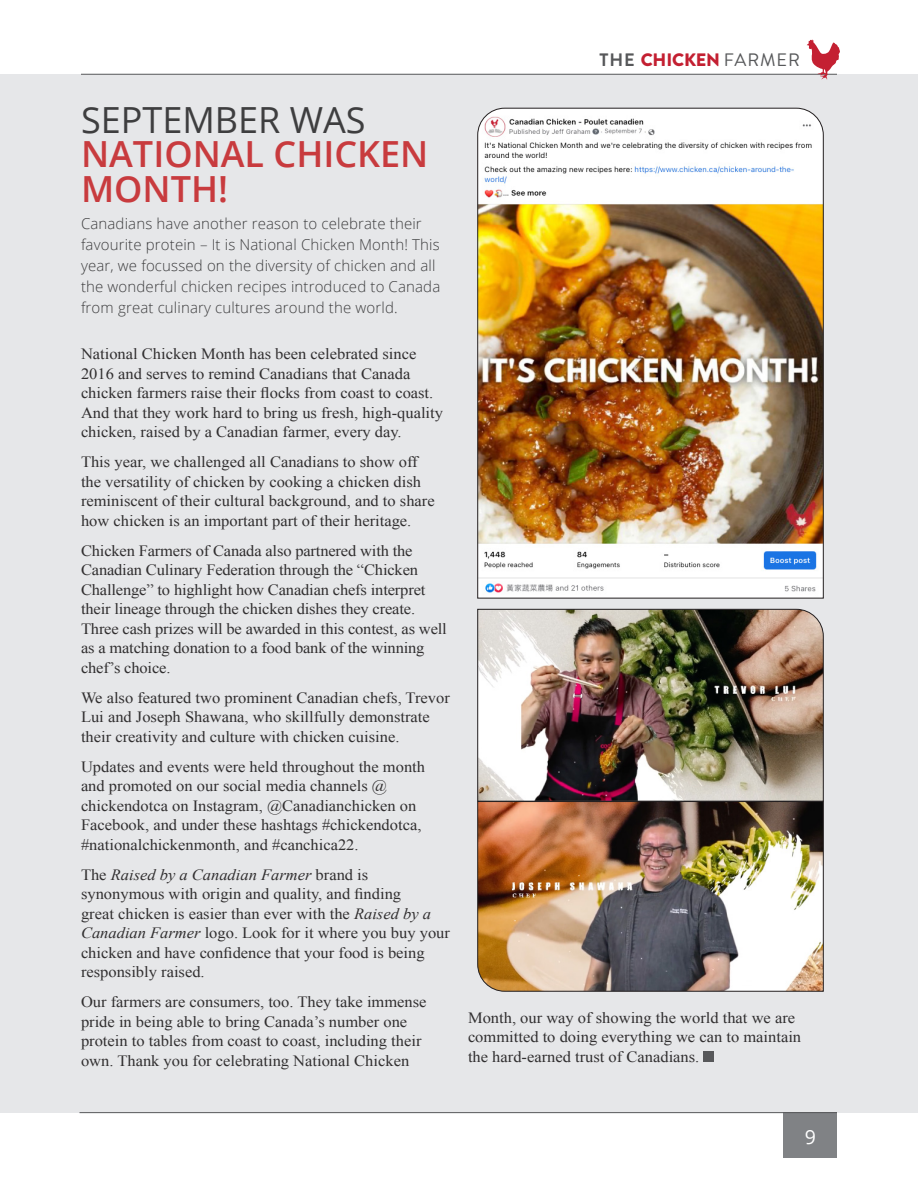
<style>
.page{position:relative;width:918px;height:1188px;background:#fff}
.page>*{position:absolute;margin:0;border:0;box-sizing:border-box;transform-origin:0 0}
.Header_1{font:600 36px/34.5px "Open Sans";color:#c83b3e}
.t1{font:19.5px "Open Sans";color:#fff}
.t2{font:900 18px "Brandon Grotesque";letter-spacing:-.01em;color:#c31f31}
.Body{font:15.6px/19.5px "Times New Roman";color:#312f30;scale:1.05 1}
.Intro{font:300 15px/21px "Open Sans";letter-spacing:.01em;color:#3e3e3f}
.s1{font-weight:400;color:#3e3e3f}
.s2{font-style:italic}
.s3{font-weight:700;color:#57585a}
.s4{font-weight:400;color:#57585a}
</style>
<div class="page">
<div style="left:0;top:74px;width:918px;height:1038px;background:#e6e7e9"></div>
<div style="left:703px;top:1051px;width:11px;height:11px;background:#57585a"></div>
<img style="left:477px;top:108px;width:347px;height:491px">
<img style="left:477px;top:609px;width:347px;height:192px">
<img style="left:477px;top:801px;width:347px;height:191px">
<div style="left:784px;top:1113px;width:53px;height:45px;background:#808285"></div>
<hr style="left:80px;top:1112px;width:757px;height:1px;background:#57585a">
<hr style="left:81px;top:74px;width:756px;height:1px;background:#57585a">
<svg style="left:807px;top:39px;width:33px;height:41px"></svg>
<p class="Header_1" style="left:81px;top:101px;width:349px"><span class="s1">SEPTEMBER WAS<br></span>NATIONAL CHICKEN<br>MONTH!</p>
<p class="Intro" style="left:81px;top:213px;width:361px">Canadians have another reason to celebrate their favourite protein – It is National Chicken Month! This year, we focussed on the diversity of chicken and all the wonderful chicken recipes introduced to Canada from great culinary cultures around the world.</p>
<p class="Body" style="left:81px;top:344px;width:346px">National Chicken Month has been celebrated since 2016 and serves to remind Canadians that Canada chicken farmers raise their flocks from coast to coast.<br>And that they work hard to bring us fresh, high-quality chicken, raised by a Canadian farmer, every day.</p>
<p class="Body" style="left:81px;top:452px;width:338px">This year, we challenged all Canadians to show off the versatility of chicken by cooking a chicken dish reminiscent of their cultural background, and to share how chicken is an important part of their heritage.</p>
<p class="Body" style="left:81px;top:540px;width:350px">Chicken Farmers of Canada also partnered with the Canadian Culinary Federation through the “Chicken Challenge” to highlight how Canadian chefs interpret their lineage through the chicken dishes they create.<br>Three cash prizes will be awarded in this contest, as well as a matching donation to a food bank of the winning chef’s choice.</p>
<p class="Body" style="left:81px;top:687px;width:353px">We also featured two prominent Canadian chefs, Trevor<br>Lui and Joseph Shawana, who skillfully demonstrate their creativity and culture with chicken cuisine.</p>
<p class="Body" style="left:81px;top:756px;width:329px">Updates and events were held throughout the month and promoted on our social media channels @ chickendotca on Instagram, @Canadianchicken on Facebook, and under these hashtags #chickendotca, #nationalchickenmonth, and #canchica22.</p>
<p class="Body" style="left:81px;top:864px;width:353px">The <span class="s2">Raised by a Canadian Farmer</span> brand is synonymous with origin and quality, and finding<br>great chicken is easier than ever with the <span class="s2">Raised by a Canadian Farmer</span> logo. Look for it where you buy your chicken and have confidence that your food is being responsibly raised.</p>
<p class="Body" style="left:81px;top:992px;width:331px">Our farmers are consumers, too. They take immense pride in being able to bring Canada’s number one protein to tables from coast to coast, including their own. Thank you for celebrating National Chicken</p>
<p class="t2" style="left:600px;top:47px;width:202px"><span class="s3">THE</span> CHICKEN <span class="s4">FARMER</span></p>
<p class="Body" style="left:468px;top:1008px;width:319px">Month, our way of showing the world that we are committed to doing everything we can to maintain the hard-earned trust of Canadians.</p>
<p class="t1" style="left:805px;top:1123px;width:13px">9</p>
</div>
